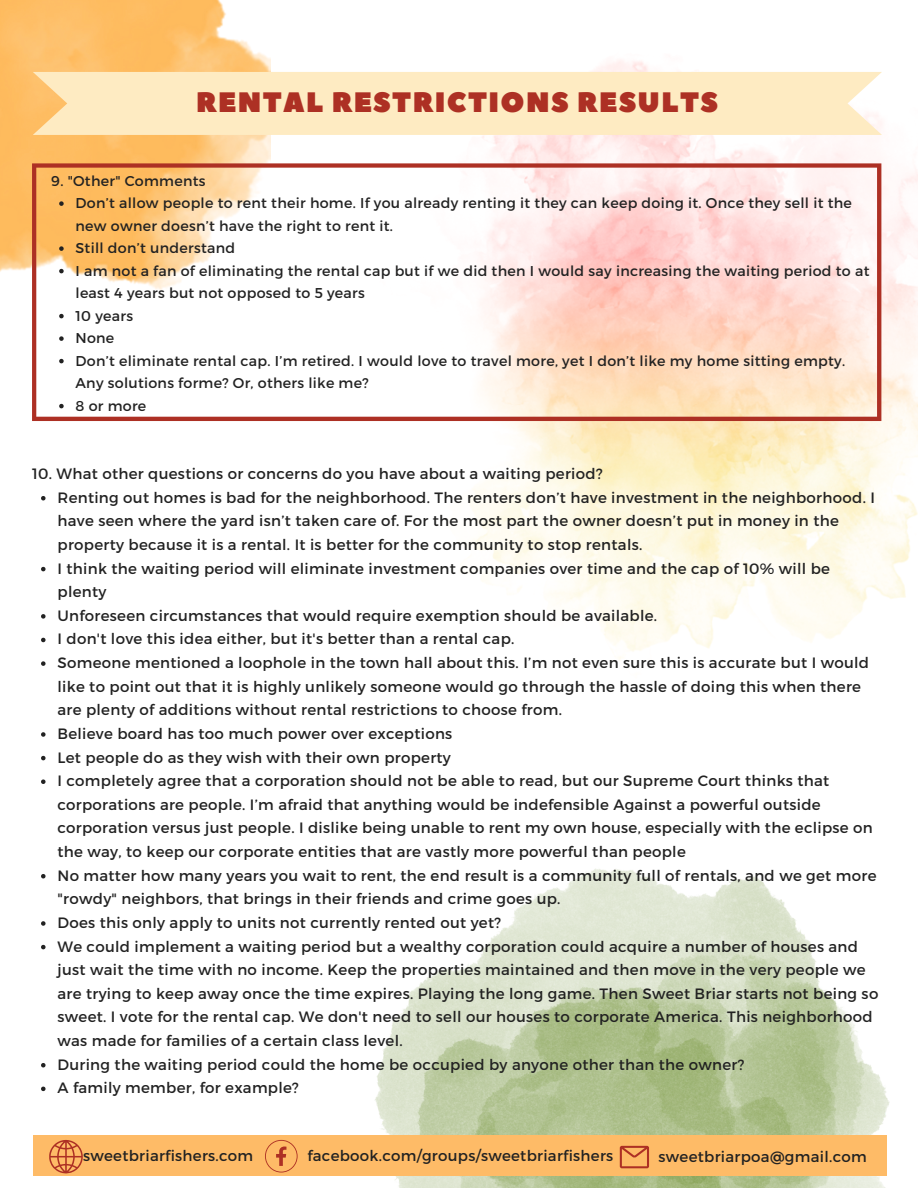
<style>
.page{position:relative;width:918px;height:1188px;background:#fff}
.page>*{position:absolute;margin:0;border:0;box-sizing:border-box;transform-origin:0 0}
.t1{font:28.05px "Peace Sans";letter-spacing:.05em;color:#ad3024}
.t2{font:15px/23.7px "Montserrat";letter-spacing:.02em;color:#222}
.t3{font:14.25px/22.5px "Montserrat";letter-spacing:.02em;color:#222}
</style>
<div class="page">
<img style="left:374px;top:868px;width:516px;height:320px">
<div style="left:33px;top:1135px;width:853px;height:40px;background:#febb67"></div>
<svg style="left:265px;top:1140px;width:33px;height:33px"></svg>
<svg style="left:620px;top:1146px;width:29px;height:22px"></svg>
<svg style="left:49px;top:1140px;width:34px;height:34px"></svg>
<img style="left:470px;top:60px;width:448px;height:600px">
<img style="left:0;top:0;width:270px;height:272px">
<div style="left:33px;top:72px;width:849px;height:63px;background:#feebc2"></div>
<svg style="left:32px;top:163px;width:849px;height:258px"></svg>
<svg style="left:59px;top:201px;width:5px;height:5px"></svg>
<svg style="left:59px;top:246px;width:5px;height:5px"></svg>
<svg style="left:59px;top:269px;width:5px;height:4px"></svg>
<svg style="left:59px;top:314px;width:5px;height:4px"></svg>
<svg style="left:59px;top:336px;width:5px;height:5px"></svg>
<svg style="left:59px;top:359px;width:5px;height:4px"></svg>
<svg style="left:59px;top:404px;width:5px;height:4px"></svg>
<svg style="left:41px;top:496px;width:5px;height:4px"></svg>
<svg style="left:41px;top:567px;width:5px;height:4px"></svg>
<svg style="left:41px;top:614px;width:5px;height:5px"></svg>
<svg style="left:41px;top:638px;width:5px;height:4px"></svg>
<svg style="left:41px;top:661px;width:5px;height:5px"></svg>
<svg style="left:41px;top:732px;width:5px;height:5px"></svg>
<svg style="left:41px;top:756px;width:5px;height:4px"></svg>
<svg style="left:41px;top:779px;width:5px;height:5px"></svg>
<svg style="left:41px;top:874px;width:5px;height:4px"></svg>
<svg style="left:41px;top:921px;width:5px;height:5px"></svg>
<svg style="left:41px;top:945px;width:5px;height:4px"></svg>
<svg style="left:41px;top:1063px;width:5px;height:4px"></svg>
<svg style="left:41px;top:1087px;width:5px;height:4px"></svg>
<h1 class="t1" style="left:196px;top:83px;width:523px">RENTAL RESTRICTIONS RESULTS</h1>
<p class="t3" style="left:51px;top:169px;width:156px">9. "Other" Comments</p>
<p class="t3" style="left:76px;top:191px;width:796px">Don’t allow people to rent their home. If you already renting it they can keep doing it. Once they sell it the new owner doesn’t have the right to rent it.<br>Still don’t understand<br>I am not a fan of eliminating the rental cap but if we did then I would say increasing the waiting period to at least 4 years but not opposed to 5 years<br>10 years<br>None<br>Don’t eliminate rental cap. I’m retired. I would love to travel more, yet I don’t like my home sitting empty.<br>Any solutions forme? Or, others like me?<br>8 or more</p>
<p class="t2" style="left:32px;top:461px;width:572px">10. What other questions or concerns do you have about a waiting period?</p>
<p class="t2" style="left:58px;top:485px;width:822px">Renting out homes is bad for the neighborhood. The renters don’t have investment in the neighborhood. I have seen where the yard isn’t taken care of. For the most part the owner doesn’t put in money in the property because it is a rental. It is better for the community to stop rentals.<br>I think the waiting period will eliminate investment companies over time and the cap of 10% will be plenty<br>Unforeseen circumstances that would require exemption should be available.<br>I don't love this idea either, but it's better than a rental cap.<br>Someone mentioned a loophole in the town hall about this. I’m not even sure this is accurate but I would like to point out that it is highly unlikely someone would go through the hassle of doing this when there are plenty of additions without rental restrictions to choose from.<br>Believe board has too much power over exceptions<br>Let people do as they wish with their own property<br>I completely agree that a corporation should not be able to read, but our Supreme Court thinks that corporations are people. I’m afraid that anything would be indefensible Against a powerful outside corporation versus just people. I dislike being unable to rent my own house, especially with the eclipse on the way, to keep our corporate entities that are vastly more powerful than people<br>No matter how many years you wait to rent, the end result is a community full of rentals, and we get more "rowdy" neighbors, that brings in their friends and crime goes up.<br>Does this only apply to units not currently rented out yet?<br>We could implement a waiting period but a wealthy corporation could acquire a number of houses and just wait the time with no income. Keep the properties maintained and then move in the very people we are trying to keep away once the time expires. Playing the long game. Then Sweet Briar starts not being so sweet. I vote for the rental cap. We don't need to sell our houses to corporate America. This neighborhood was made for families of a certain class level.<br>During the waiting period could the home be occupied by anyone other than the owner?<br>A family member, for example?</p>
<p class="t2" style="left:83px;top:1143px;width:172px">sweetbriarfishers.com</p>
<p class="t2" style="left:307px;top:1143px;width:307px">facebook.com/groups/sweetbriarfishers</p>
<p class="t2" style="left:659px;top:1144px;width:210px">sweetbriarpoa@gmail.com</p>
</div>
